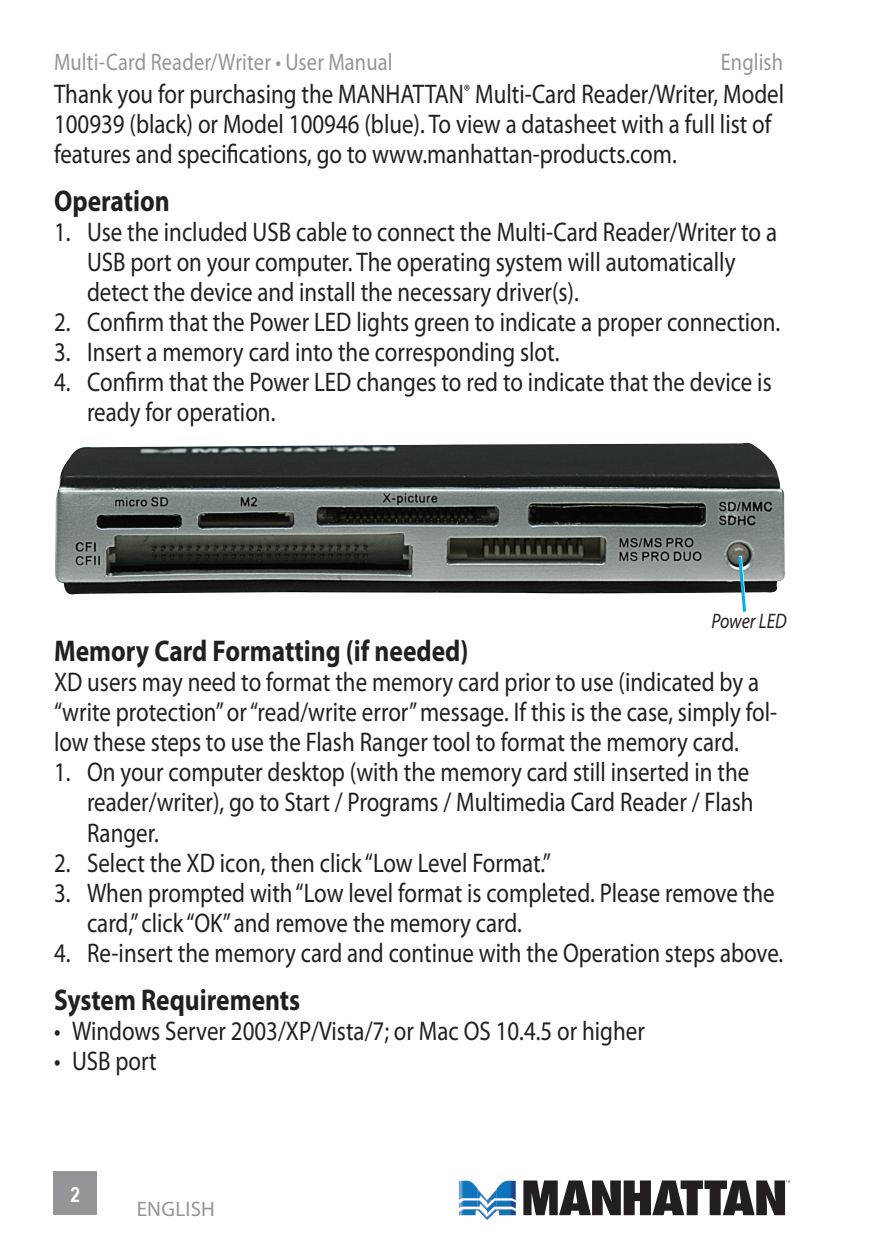
<style>
.page{position:relative;width:893px;height:1259px;background:#fff}
.page>*{position:absolute;margin:0;border:0;box-sizing:border-box;transform-origin:0 0}
.t1{font:700 30px "Myriad Pro";color:#231f20;scale:.85 1}
.t2{font:27px/30px "Myriad Pro";color:#231f20;scale:.85 1}
.t3{font:24px "Myriad Pro";letter-spacing:.005em;color:#939598;scale:.85 1}
.t4{font:italic 21px "Myriad Pro";letter-spacing:-.005em;color:#231f20;scale:.85 1}
.Left_Page_Footer{font:21px "Myriad Pro";color:#939598}
.t5{font:700 21px "Arial Narrow";color:#fff}
</style>
<div class="page">
<div style="left:54px;top:1171px;width:43px;height:44px;background:#939598"></div>
<svg style="left:523px;top:1180px;width:267px;height:35px"></svg>
<img style="left:459px;top:1180px;width:19px;height:35px">
<img style="left:478px;top:1188px;width:19px;height:32px">
<img style="left:497px;top:1180px;width:19px;height:35px">
<img style="left:55px;top:443px;width:730px;height:152px">
<svg style="left:736px;top:552px;width:12px;height:60px"></svg>
<p class="t3" style="left:54px;top:48px;width:400px">Multi-Card Reader/Writer • User Manual</p>
<p class="t3" style="left:721px;top:48px;width:75px">English</p>
<p class="t2" style="left:54px;top:79px;width:374px">Thank you for purchasing the MANHA</p>
<p class="t2" style="left:54px;top:79px;width:860px;text-indent:359px">TTAN <sup>®</sup> Multi-Card Reader/Writer, Model<br>100939 (black) or Model 100946 (blue). To view a datasheet with a full list of features and specifications, go to www.manhattan-products.com.</p>
<p class="t1" style="left:54px;top:182px;width:138px">Operation</p>
<p class="t2" style="left:87px;top:217px;width:813px;text-indent:-33px">1. Use the included USB cable to connect the Multi-Card Reader/Writer to a<br>USB port on your computer. The operating system will automatically detect the device and install the necessary driver(s).</p>
<p class="t2" style="left:54px;top:307px;width:856px">2. Confirm that the Power LED lights green to indicate a proper connection.</p>
<p class="t2" style="left:54px;top:337px;width:596px">3. I nsert a memory card into the corresponding slot.</p>
<p class="t2" style="left:87px;top:367px;width:807px;text-indent:-33px">4. Confirm that the Power LED changes to red to indicate that the device is ready for operation.</p>
<p class="t4" style="left:711px;top:608px;width:90px">Power LED</p>
<p class="t1" style="left:54px;top:632px;width:489px">Memory Card Formatting (if needed)</p>
<p class="t2" style="left:54px;top:667px;width:852px">XD users may need to format the memory card prior to use (indicated by a “write protection” or “read/write error” message. If this is the case, simply fol&shy;low these steps to use the Flash Ranger tool to format the memory card.</p>
<p class="t2" style="left:87px;top:757px;width:786px;text-indent:-33px">1. On your computer desktop (with the memory card still inserted in the reader/writer), go to Start / Programs / Multimedia Card Reader / Flash<br>Ranger.</p>
<p class="t2" style="left:54px;top:847px;width:586px">2. Select the XD icon, then click “Low Level Format.”</p>
<p class="t2" style="left:87px;top:877px;width:810px;text-indent:-33px">3. When prompted with “Low level format is completed. Please remove the card,” click “OK” and remove the memory card.</p>
<p class="t2" style="left:54px;top:937px;width:859px">4. Re-insert the memory card and continue with the Operation steps above.</p>
<p class="t1" style="left:54px;top:980px;width:291px">System Requirements</p>
<p class="t2" style="left:54px;top:1015px;width:697px">• Windows Server 2003/XP/Vista/7; or Mac OS 10.4.5 or higher</p>
<p class="t2" style="left:54px;top:1045px;width:122px">• USB port</p>
<p class="t5" style="left:71px;top:1178px;width:11px">2</p>
<p class="Left_Page_Footer" style="left:137px;top:1195px;width:23px">ENGLISH</p>
</div>
